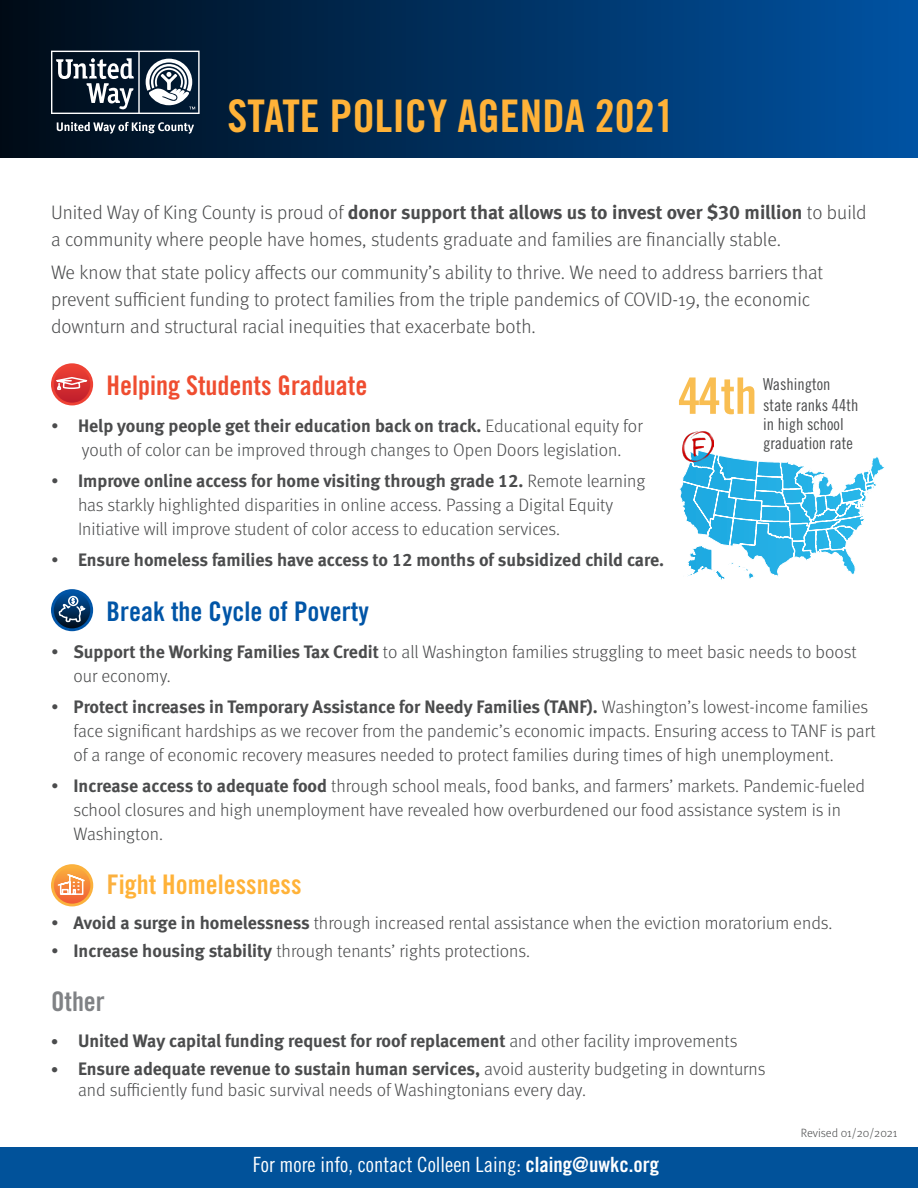
<style>
.page{position:relative;width:918px;height:1188px;background:#fff}
.page>*{position:absolute;margin:0;border:0;box-sizing:border-box;transform-origin:0 0}
.Body{font:50.25px "Trade Gothic Bold Cond Twenty";color:#f9be52}
.t1{font:45px "Trade Gothic Bold Cond Twenty";color:#ffb238}
.Subhead_1{font:27px "Trade Gothic Bold Cond Twenty";color:#ef4d30}
.Subhead_1-2{font:27px "Trade Gothic Bold Cond Twenty";color:#0155a7}
.Subhead_1-3{font:27px "Trade Gothic Bold Cond Twenty";color:#ffb238}
.Subhead_1-4{font:27px "Trade Gothic Bold Cond Twenty";color:#808285}
.Subhead_1-5{font:21px "Trade Gothic Cond Eighteen";color:#fff}
.Body-2{font:300 19.5px/27px "Meta OT";color:#4b4c4d}
.Body-3{font:300 18px/24px "Meta OT";color:#4b4c4d}
.Subhead_1-6{font:300 18px/20.7px "Meta OT";color:#4b4c4d}
.Subhead_1-7{font:18px "Meta Bold LF";color:#4b4c4d}
.Body-4{font:18px "Meta Bold LF";color:#4b4c4d}
.Subhead_1-8{font:16.5px/21px "Trade Gothic Cond Eighteen";color:#4b4c4d}
.Body-5{font:300 12px "Meta OT";color:#4b4c4d}
.s1{font-family:"Meta Bold LF";font-weight:400}
.s2{font-family:"Meta OT";font-weight:300}
.s3{color:#fbb03f}
.s4{font-size:15px}
.s5{font-family:"Meta Bold LF";font-weight:400;font-size:15px}
.s6{font-family:"Trade Gothic Bold Cond Twenty"}
</style>
<div class="page">
<div style="left:0;top:0;width:918px;height:158px;background:linear-gradient(to right,#010c16,#0052a3)"></div>
<svg style="left:51px;top:51px;width:149px;height:63px"></svg>
<svg style="left:57px;top:122px;width:137px;height:12px;background:#4e5c6a"></svg>
<svg style="left:51px;top:363px;width:42px;height:42px"></svg>
<svg style="left:54px;top:366px;width:36px;height:37px"></svg>
<svg style="left:55px;top:376px;width:38px;height:15px"></svg>
<svg style="left:51px;top:589px;width:42px;height:42px"></svg>
<svg style="left:54px;top:592px;width:36px;height:36px"></svg>
<svg style="left:58px;top:595px;width:29px;height:28px"></svg>
<svg style="left:51px;top:864px;width:42px;height:42px"></svg>
<svg style="left:54px;top:867px;width:36px;height:37px"></svg>
<svg style="left:57px;top:873px;width:29px;height:23px"></svg>
<svg style="left:680px;top:450px;width:204px;height:130px"></svg>
<img style="left:683px;top:431px;width:31px;height:30px">
<div style="left:0;top:1148px;width:918px;height:40px;background:#01529a"></div>
<p class="t1" style="left:227px;top:88px;width:449px">STATE POLICY AGENDA 2021</p>
<p class="Body-2" style="left:51px;top:199px;width:817px">United Way of King County is proud of <span class="s1">donor support that allows us to invest over $30 million</span> to build a community where people have homes, students graduate and families are financially stable.</p>
<p class="Body-2" style="left:51px;top:260px;width:774px">We know that state policy affects our community’s ability to thrive. We need to address barriers that prevent sufficient funding to protect families from the triple pandemics of COVID-19, the economic downturn and structural racial inequities that exacerbate both.</p>
<p class="Subhead_1" style="left:107px;top:369px;width:262px">Helping Students Graduate</p>
<p class="Body-3" style="left:51px;top:415px;width:593px;text-align:center">• <span class="s1">Help young people get their education back on track.</span> Educational equity for youth of color can be improved through changes to Open Doors legislation.</p>
<p class="Body-3" style="left:78px;top:469px;width:569px;text-indent:-27px">• <span class="s1">Improve online access for home visiting through grade 12.</span> Remote learning has starkly highlighted disparities in online access. Passing a Digital Equity<br>Initiative will improve student of color access to education services.</p>
<p class="Body-4" style="left:51px;top:549px;width:615px"><span class="s2">•</span> Ensure homeless families have access to 12 months of subsidized child care.</p>
<p class="Subhead_1-2" style="left:107px;top:595px;width:264px">Break the Cycle of Poverty</p>
<p class="Body-3" style="left:74px;top:640px;width:785px;text-indent:-22px">• <span class="s1">Support the Working Families Tax Credit</span> to all Washington families struggling to meet basic needs to boost our economy.</p>
<p class="Body-3" style="left:74px;top:695px;width:804px;text-indent:-22px">• <span class="s1">Protect increases in Temporary Assistance for Needy Families (TANF).</span> Washington’s lowest-income families face significant hardships as we recover from the pandemic’s economic impacts. Ensuring access to TANF is part of a range of economic recovery measures needed to protect families during times of high unemployment.</p>
<p class="Body-3" style="left:74px;top:774px;width:793px;text-indent:-22px">• <span class="s1">Increase access to adequate food</span> through school meals, food banks, and farmers’ markets. Pandemic-fueled school closures and high unemployment have revealed how overburdened our food assistance system is in<br>Washington.</p>
<p class="Subhead_1-3" style="left:107px;top:868px;width:196px"><span class="s3">F</span>ight Homelessness</p>
<p class="Body-3" style="left:51px;top:911px;width:783px">• <span class="s1">Avoid a surge in homelessness</span> through increased rental assistance when the eviction moratorium ends.</p>
<p class="Body-3" style="left:51px;top:939px;width:481px">• <span class="s1">Increase housing stability</span> through tenants’ rights protections.</p>
<p class="Subhead_1-4" style="left:51px;top:985px;width:55px">Other</p>
<p class="Subhead_1-7" style="left:51px;top:1031px;width:688px"><span class="s4">•</span> United Way capital funding request for roof replacement <span class="s2">and other facility improvements</span></p>
<p class="Subhead_1-6" style="left:78px;top:1059px;width:689px;text-indent:-27px"><span class="s5">•</span> <span class="s1">Ensure adequate revenue to sustain human services,</span> avoid austerity budgeting in downturns and sufficiently fund basic survival needs of Washingtonians every day.</p>
<p class="Body" style="left:678px;top:365px;width:80px">44th</p>
<p class="Subhead_1-8" style="left:763px;top:373px;width:97px">Washington state ranks 44th</p>
<p class="Subhead_1-8" style="left:763px;top:414px;width:91px;line-height:18.9px">in high school graduation rate</p>
<p class="Subhead_1-5" style="left:253px;top:1152px;width:408px">For more info, contact Colleen Laing: <span class="s6">claing@uwkc.org</span></p>
<p class="Body-5" style="left:801px;top:1126px;width:98px">Revised 01/20/2021</p>
</div>
